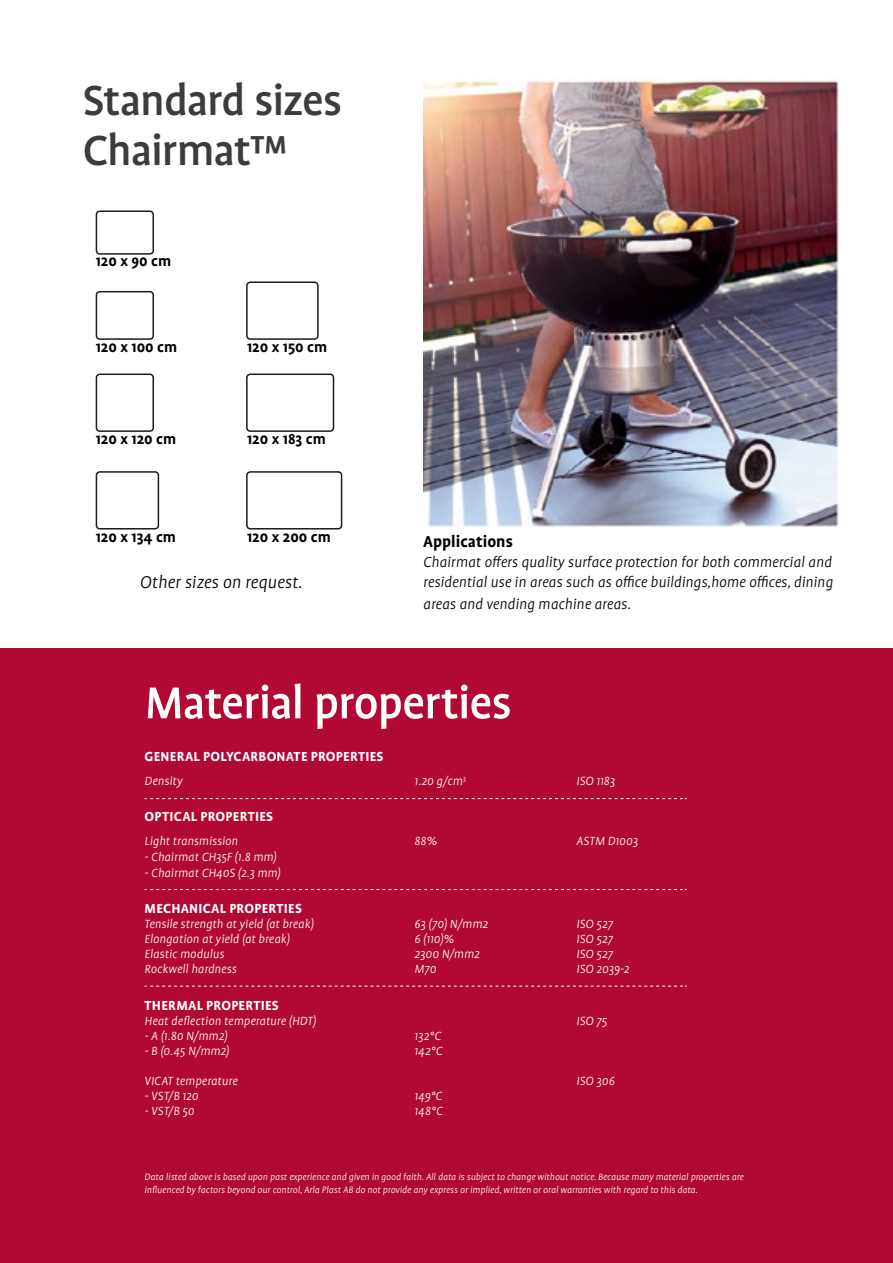
<style>
.page{position:relative;width:893px;height:1263px;background:#fff}
.page>*{position:absolute;margin:0;border:0;box-sizing:border-box;transform-origin:0 0}
.t1{font:500 51px "Profile OT";letter-spacing:-.02em;color:#fff}
.t2{font:500 48px/49.5px "Profile OT";letter-spacing:-.025em;color:#3c3c3b}
.t3{font:italic 300 19.5px "Profile OT";color:#000}
.t4{font:700 18px "Profile OT";color:#000}
.t5{font:italic 300 16.5px/19.8px "Profile OT";color:#000}
.t6{font:700 16.5px "Profile OT";color:#000}
.t7{font:700 15px "Profile OT";letter-spacing:.015em;color:#fff}
.t8{font:italic 300 13.5px "Profile OT";letter-spacing:.005em;color:#fff}
.t9{font:italic 300 10.5px/12.6px "Profile OT";color:#fff}
</style>
<div class="page">
<div style="left:0;top:648px;width:893px;height:615px;background:#b10933"></div>
<svg style="left:145px;top:798px;width:542px;height:1px"></svg>
<svg style="left:145px;top:889px;width:542px;height:1px"></svg>
<svg style="left:145px;top:986px;width:542px;height:1px"></svg>
<img style="left:423px;top:79px;width:416px;height:448px">
<svg style="left:95px;top:210px;width:248px;height:320px"></svg>
<h2 class="t2" style="left:83px;top:78px;width:261px">Standard sizes<br>Chairmat™</h2>
<p class="t6" style="left:96px;top:252px;width:77px">120 x 90 cm</p>
<p class="t6" style="left:96px;top:338px;width:83px">120 x 100 cm</p>
<p class="t6" style="left:96px;top:430px;width:82px">120 x 120 cm</p>
<p class="t6" style="left:247px;top:338px;width:82px">120 x 150 cm</p>
<p class="t6" style="left:247px;top:430px;width:80px">120 x 183 cm</p>
<p class="t6" style="left:96px;top:528px;width:82px">120 x 134 cm</p>
<p class="t6" style="left:247px;top:528px;width:85px">120 x 200 cm</p>
<h3 class="t3" style="left:140px;top:572px;width:164px">Other sizes on request.</h3>
<h3 class="t4" style="left:423px;top:532px;width:91px">Applications</h3>
<p class="t5" style="left:423px;top:553px;width:411px">Chairmat offers quality surface protection for both commercial and residential use in areas such as office buildings,home offices, dining</p>
<p class="t5" style="left:423px;top:594px;width:209px">areas and vending machine areas.</p>
<h1 class="t1" style="left:145px;top:676px;width:369px">Material properties</h1>
<p class="t7" style="left:145px;top:748px;width:240px">GENERAL POLYCARBONATE PROPERTIES</p>
<p class="t8" style="left:145px;top:774px;width:40px">Density</p>
<p class="t8" style="left:415px;top:774px;width:53px">1.20 g/cm<sup>3</sup></p>
<p class="t8" style="left:577px;top:774px;width:40px">ISO 1183</p>
<p class="t7" style="left:145px;top:808px;width:130px">OPTICAL PROPERTIES</p>
<p class="t8" style="left:145px;top:833px;width:95px">Light transmission</p>
<p class="t8" style="left:415px;top:833px;width:24px">88%</p>
<p class="t8" style="left:577px;top:833px;width:63px">ASTM D1003</p>
<p class="t8" style="left:145px;top:849px;width:134px">- Chairmat CH35F (1.8 mm)</p>
<p class="t8" style="left:145px;top:866px;width:138px">- Chairmat CH40S (2.3 mm)</p>
<p class="t7" style="left:145px;top:901px;width:159px">MECHANICAL PROPERTIES</p>
<p class="t8" style="left:145px;top:917px;width:171px">Tensile strength at yield (at break)</p>
<p class="t8" style="left:415px;top:917px;width:75px">63 (70) N/mm2</p>
<p class="t8" style="left:577px;top:917px;width:38px">ISO 527</p>
<p class="t8" style="left:145px;top:932px;width:147px">Elongation at yield (at break)</p>
<p class="t8" style="left:415px;top:932px;width:41px">6 (110)%</p>
<p class="t8" style="left:577px;top:932px;width:38px">ISO 527</p>
<p class="t8" style="left:145px;top:947px;width:81px">Elastic modulus</p>
<p class="t8" style="left:415px;top:947px;width:67px">2300 N/mm2</p>
<p class="t8" style="left:577px;top:947px;width:38px">ISO 527</p>
<p class="t8" style="left:145px;top:962px;width:94px">Rockwell hardness</p>
<p class="t8" style="left:415px;top:962px;width:23px">M70</p>
<p class="t8" style="left:577px;top:962px;width:54px">ISO 2039-2</p>
<p class="t7" style="left:145px;top:997px;width:136px">THERMAL PROPERTIES</p>
<p class="t8" style="left:145px;top:1014px;width:173px">Heat deflection temperature (HDT)</p>
<p class="t8" style="left:577px;top:1014px;width:32px">ISO 75</p>
<p class="t8" style="left:145px;top:1029px;width:85px">- A (1.80 N/mm2)</p>
<p class="t8" style="left:415px;top:1029px;width:28px">132°C</p>
<p class="t8" style="left:145px;top:1044px;width:86px">- B (0.45 N/mm2)</p>
<p class="t8" style="left:415px;top:1044px;width:29px">142°C</p>
<p class="t8" style="left:145px;top:1074px;width:95px">VICAT temperature</p>
<p class="t8" style="left:577px;top:1074px;width:40px">ISO 306</p>
<p class="t8" style="left:145px;top:1089px;width:55px">- VST/B 120</p>
<p class="t8" style="left:415px;top:1089px;width:29px">149°C</p>
<p class="t8" style="left:145px;top:1104px;width:51px">- VST/B 50</p>
<p class="t8" style="left:415px;top:1104px;width:30px">148°C</p>
<p class="t9" style="left:145px;top:1171px;width:601px">Data listed above is based upon past experience and given in good faith. All data is subject to change without notice. Because many material properties are influenced by factors beyond our control, Arla Plast AB do not provide any express or implied, written or oral warranties with regard to this data.</p>
</div>
